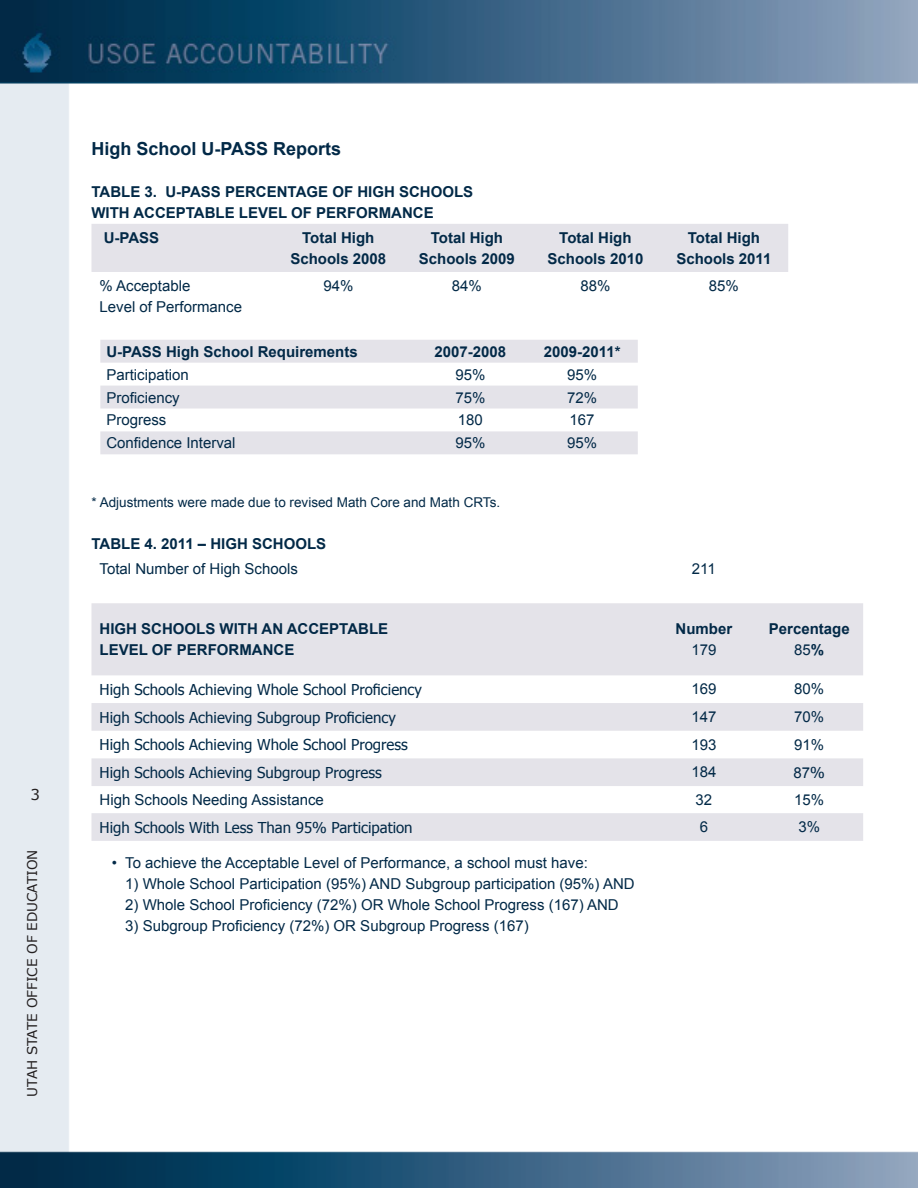
<style>
.page{position:relative;width:918px;height:1188px;background:#fff}
.page>*{position:absolute;margin:0;border:0;box-sizing:border-box;transform-origin:0 0}
.Body_Text{font:700 18px "Arial";color:#022947}
.Bullets{font:15px "Arial";color:#022947}
.Body_Text-2{font:700 15px/21px "Arial";color:#022947;text-align:center}
.Body_Text-3{font:15px "Tahoma";color:#022947}
.Body_Text-4{font:15px/21px "Arial";color:#022947}
.t1{font:15px "Verdana";color:#231f20}
.t2{font:13.5px "Arial";color:#022947}
.t3{font:13.5px "Verdana";color:#231f20}
.s1{font-weight:700}
.s2{font-family:"Tahoma"}
</style>
<div class="page">
<img style="left:0;top:0;width:918px;height:1188px">
<div style="left:92px;top:224px;width:696px;height:48px;background:#e4e3e9"></div>
<svg style="left:100px;top:340px;width:538px;height:114px;fill:#e4e3e9"></svg>
<svg style="left:92px;top:603px;width:771px;height:238px;fill:#e4e3e9"></svg>
<p class="t1" style="left:30px;top:785px;width:11px">3</p>
<p class="t3" style="left:23px;top:1097px;width:249px;rotate:-90deg">UTAH STATE OFFICE OF EDUCATION</p>
<p class="Body_Text" style="left:92px;top:137px;width:251px">High School U-PASS Reports</p>
<p class="Body_Text-2" style="left:92px;top:182px;width:383px;text-align:left">TABLE 3. U-PASS PERCENTAGE OF HIGH SCHOOLS<br>WITH ACCEPTABLE LEVEL OF PERFORMANCE</p>
<p class="Body_Text-2" style="left:104px;top:228px;width:57px">U-PASS</p>
<p class="Body_Text-2" style="left:290px;top:228px;width:97px">Total High<br>Schools 2008</p>
<p class="Body_Text-2" style="left:419px;top:228px;width:97px">Total High<br>Schools 2009</p>
<p class="Body_Text-2" style="left:547px;top:228px;width:97px">Total High<br>Schools 2010</p>
<p class="Body_Text-2" style="left:676px;top:228px;width:97px">Total High<br>Schools 2011</p>
<p class="Body_Text-4" style="left:100px;top:275px;width:144px">% Acceptable<br>Level of Performance</p>
<p class="Body_Text-2" style="left:106px;top:341px;width:253px">U-PASS High School Requirements</p>
<p class="Body_Text-2" style="left:435px;top:341px;width:73px">2007-2008</p>
<p class="Body_Text-2" style="left:544px;top:341px;width:78px">2009-2011*</p>
<p class="Bullets" style="left:106px;top:364px;width:84px">Participation</p>
<p class="Bullets" style="left:455px;top:364px;width:32px">95%</p>
<p class="Bullets" style="left:567px;top:364px;width:32px">95%</p>
<p class="Bullets" style="left:106px;top:387px;width:75px">Proficiency</p>
<p class="Bullets" style="left:455px;top:387px;width:32px">75%</p>
<p class="Bullets" style="left:567px;top:387px;width:32px">72%</p>
<p class="Bullets" style="left:106px;top:410px;width:62px">Progress</p>
<p class="Bullets" style="left:458px;top:410px;width:27px">180</p>
<p class="Bullets" style="left:570px;top:410px;width:27px">167</p>
<p class="Bullets" style="left:106px;top:433px;width:131px">Confidence Interval</p>
<p class="Bullets" style="left:455px;top:433px;width:32px">95%</p>
<p class="Bullets" style="left:567px;top:433px;width:32px">95%</p>
<p class="Body_Text-4" style="left:323px;top:275px;width:32px">94%</p>
<p class="Body_Text-4" style="left:452px;top:275px;width:32px">84%</p>
<p class="Body_Text-4" style="left:580px;top:275px;width:32px">88%</p>
<p class="Body_Text-4" style="left:709px;top:275px;width:32px">85%</p>
<p class="t2" style="left:92px;top:493px;width:410px">* Adjustments were made due to revised Math Core and Math CRTs.</p>
<p class="Body_Text-2" style="left:92px;top:534px;width:236px">TABLE 4. 2011 – HIGH SCHOOLS</p>
<p class="Body_Text-4" style="left:100px;top:559px;width:200px">Total Number of High Schools</p>
<p class="Body_Text-4" style="left:692px;top:559px;width:25px">211</p>
<p class="Body_Text-2" style="left:100px;top:619px;width:290px;text-align:left">HIGH SCHOOLS WITH AN ACCEPTABLE<br>LEVEL OF PERFORMANCE</p>
<p class="Body_Text-2" style="left:676px;top:619px;width:58px">Number</p>
<p class="Body_Text-4" style="left:691px;top:640px;width:27px">179</p>
<p class="Body_Text-2" style="left:769px;top:619px;width:82px">Percentage</p>
<p class="Body_Text-4" style="left:794px;top:640px;width:32px">85<span class="s1">%</span></p>
<p class="Body_Text-3" style="left:100px;top:679px;width:324px">High Schools Achieving Whole School Proficiency</p>
<p class="Body_Text-4" style="left:691px;top:679px;width:27px">169</p>
<p class="Body_Text-4" style="left:794px;top:679px;width:32px">80%</p>
<p class="Body_Text-3" style="left:100px;top:707px;width:298px">High Schools Achieving Subgroup Proficiency</p>
<p class="Body_Text-4" style="left:691px;top:706px;width:27px">147</p>
<p class="Body_Text-4" style="left:794px;top:706px;width:32px">70%</p>
<p class="Body_Text-3" style="left:100px;top:735px;width:310px">High Schools Achieving Whole School Progress</p>
<p class="Body_Text-4" style="left:691px;top:734px;width:27px">193</p>
<p class="Body_Text-4" style="left:794px;top:734px;width:32px">91%</p>
<p class="Body_Text-3" style="left:100px;top:762px;width:284px">High Schools Achieving Subgroup Progress</p>
<p class="Body_Text-4" style="left:691px;top:762px;width:27px">184</p>
<p class="Body_Text-4" style="left:794px;top:762px;width:33px">87<span class="s2">%</span></p>
<p class="Body_Text-4" style="left:100px;top:789px;width:226px">High Schools Needing Assistance</p>
<p class="Body_Text-4" style="left:696px;top:789px;width:18px">32</p>
<p class="Body_Text-4" style="left:794px;top:789px;width:32px">15%</p>
<p class="Body_Text-3" style="left:100px;top:817px;width:315px">High Schools With Less Than 95% Participation</p>
<p class="Body_Text-4" style="left:700px;top:817px;width:10px">6</p>
<p class="Body_Text-4" style="left:798px;top:817px;width:23px">3%</p>
<p class="Bullets" style="left:112px;top:853px;width:478px">• To achieve the Acceptable Level of Performance, a school must have:</p>
<p class="Bullets" style="left:125px;top:874px;width:511px">1) Whole School Participation (95%) AND Subgroup participation (95%) AND</p>
<p class="Bullets" style="left:125px;top:895px;width:495px">2) Whole School Proficiency (72%) OR Whole School Progress (167) AND</p>
<p class="Bullets" style="left:125px;top:916px;width:405px">3) Subgroup Proficiency (72%) OR Subgroup Progress (167)</p>
</div>
